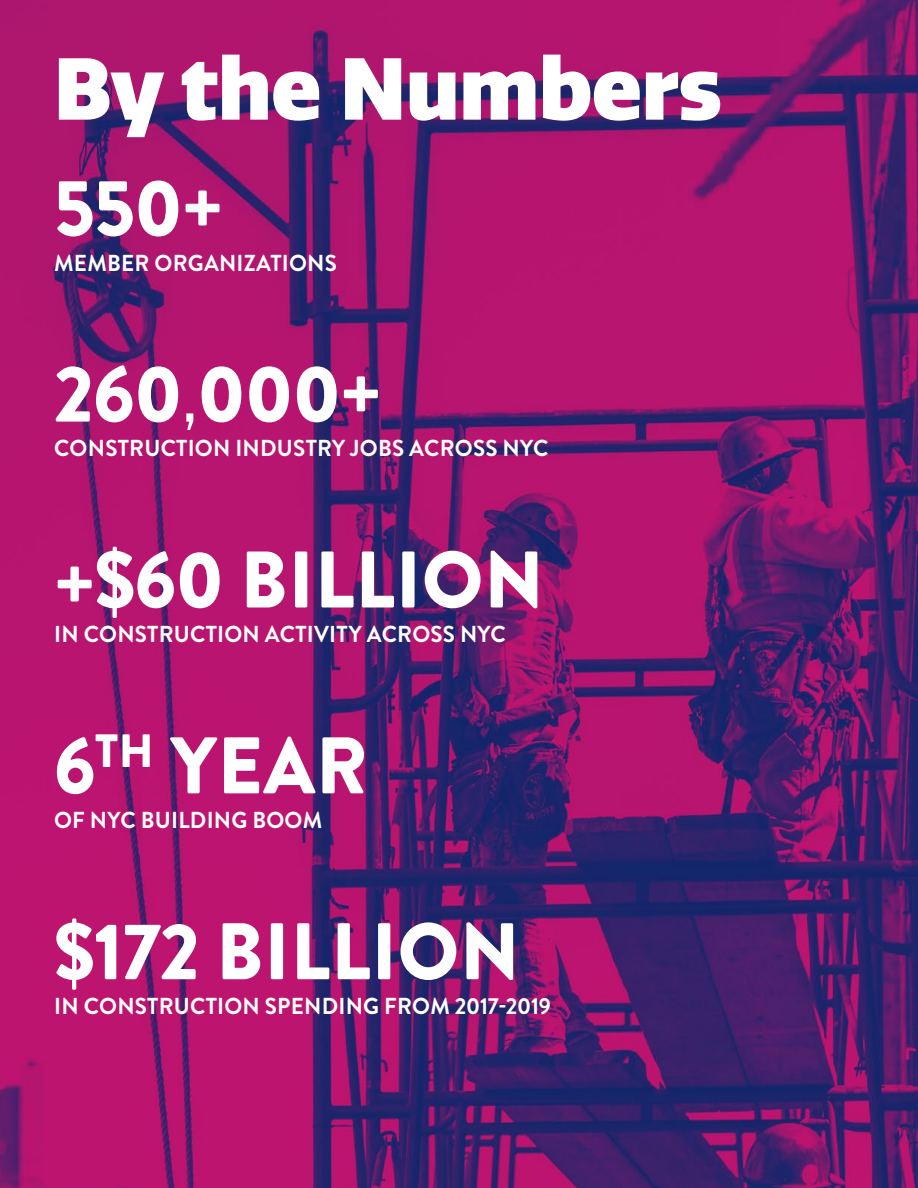
<style>
.page{position:relative;width:918px;height:1188px;background:#fff}
.page>*{position:absolute;margin:0;border:0;box-sizing:border-box;transform-origin:0 0}
.t1{font:900 85.35px "Quatro";color:#fff}
.t2{font:900 79.95px "Brandon Grotesque";letter-spacing:.01em;color:#fff}
.t3{font:700 23.1px "Brandon Grotesque";letter-spacing:.01em;color:#fff}
.s1{font-family:"Benton Sans Comp";font-weight:400}
</style>
<div class="page">
<img style="left:0;top:0;width:918px;height:1188px">
<h1 class="t1" style="left:54px;top:38px;width:669px">By the Numbers</h1>
<h2 class="t2" style="left:54px;top:152px;width:171px">550+</h2>
<p class="t3" style="left:54px;top:246px;width:284px">MEMBER ORGANIZATIONS</p>
<h2 class="t2" style="left:54px;top:337px;width:329px">260<span class="s1">,</span>000+</h2>
<p class="t3" style="left:54px;top:432px;width:496px">CONSTRUCTION INDUSTRY JOBS ACROSS NYC</p>
<h2 class="t2" style="left:54px;top:523px;width:492px">+$60 BILLION</h2>
<p class="t3" style="left:54px;top:618px;width:453px">IN CONSTRUCTION ACTIVITY ACROSS NYC</p>
<h2 class="t2" style="left:54px;top:709px;width:315px">6<sup>TH</sup> YEAR</h2>
<p class="t3" style="left:54px;top:804px;width:270px">OF NYC BUILDING BOOM</p>
<h2 class="t2" style="left:54px;top:895px;width:467px">$172 BILLION</h2>
<p class="t3" style="left:54px;top:990px;width:498px">IN CONSTRUCTION SPENDING FROM 2017-2019</p>
</div>
